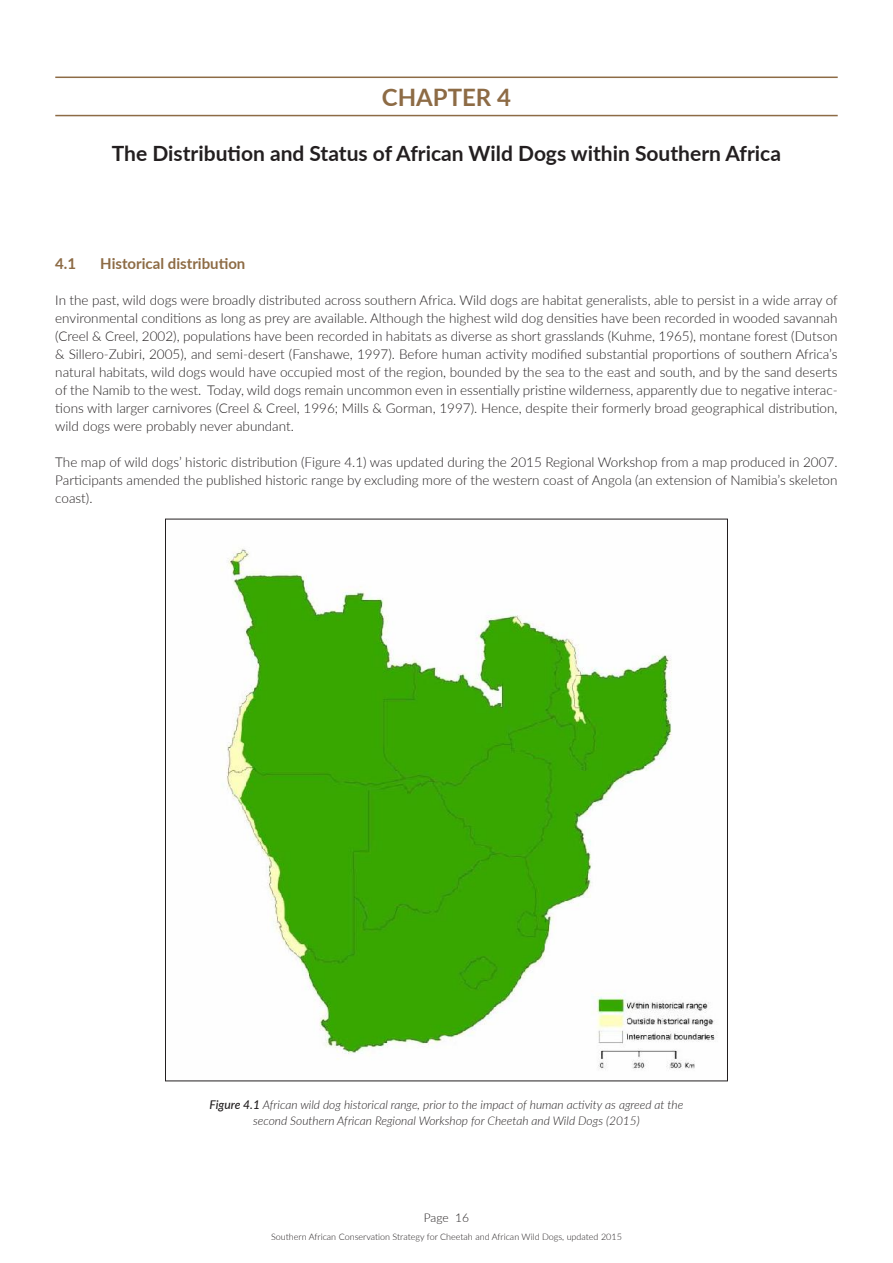
<style>
.page{position:relative;width:893px;height:1263px;background:#fff}
.page>*{position:absolute;margin:0;border:0;box-sizing:border-box;transform-origin:0 0}
.Chapter_Heading{font:700 24px "Lato";color:#8d6b45}
.Chapter_Heading-2{font:700 21px "Lato";color:#231f20}
.Content_Headings{font:700 15px "Lato";color:#8d6b45}
.t1{font:300 13.5px/18px "Lato";color:#231f20;text-align:justify}
.Captions{font:italic 300 12px/16.5px "Lato";color:#231f20;text-align:center}
.t2{font:300 12px "Lato";letter-spacing:-.005em;color:#231f20}
.t3{font:300 9px "Lato";color:#231f20}
.s1{font-weight:500}
</style>
<div class="page">
<hr style="left:55px;top:115px;width:783px;height:1px;background:#8d6b45">
<hr style="left:55px;top:77px;width:783px;height:1px;background:#8d6b45">
<img style="left:226px;top:548px;width:491px;height:522px">
<p class="Chapter_Heading" style="left:382px;top:80px;width:131px">CHAPTER 4</p>
<p class="Chapter_Heading-2" style="left:112px;top:137px;width:671px">The Distribution and Status of African Wild Dogs within Southern Africa</p>
<p class="Content_Headings" style="left:55px;top:252px;width:22px">4.1</p>
<p class="Content_Headings" style="left:100px;top:252px;width:147px">Historical distribution</p>
<p class="t1" style="left:55px;top:290px;width:784px">In the past, wild dogs were broadly distributed across southern Africa. Wild dogs are habitat generalists, able to persist in a wide array of environmental conditions as long as prey are available. Although the highest wild dog densities have been recorded in wooded savannah (Creel &amp; Creel, 2002), populations have been recorded in habitats as diverse as short grasslands (Kuhme, 1965), montane forest (Dutson &amp; Sillero-Zubiri, 2005), and semi-desert (Fanshawe, 1997). Before human activity modified substantial proportions of southern Africa’s natural habitats, wild dogs would have occupied most of the region, bounded by the sea to the east and south, and by the sand deserts of the Namib to the west. Today, wild dogs remain uncommon even in essentially pristine wilderness, apparently due to negative interac&shy;tions with larger carnivores (Creel &amp; Creel, 1996; Mills &amp; Gorman, 1997). Hence, despite their formerly broad geographical distribution, wild dogs were probably never abundant.</p>
<p class="t1" style="left:55px;top:452px;width:784px">The map of wild dogs’ historic distribution (Figure 4.1) was updated during the 2015 Regional Workshop from a map produced in 2007.<br>Participants amended the published historic range by excluding more of the western coast of Angola (an extension of Namibia’s skeleton coast).</p>
<p class="Captions" style="left:209px;top:1096px;width:475px"><span class="s1">Figure 4.1</span> African wild dog historical range, prior to the impact of human activity as agreed at the second Southern African Regional Workshop for Cheetah and Wild Dogs (2015)</p>
<p class="t2" style="left:424px;top:1210px;width:47px">Page 16</p>
<p class="t3" style="left:271px;top:1231px;width:352px">Southern African Conservation Strategy for Cheetah and African Wild Dogs, updated 2015</p>
</div>
